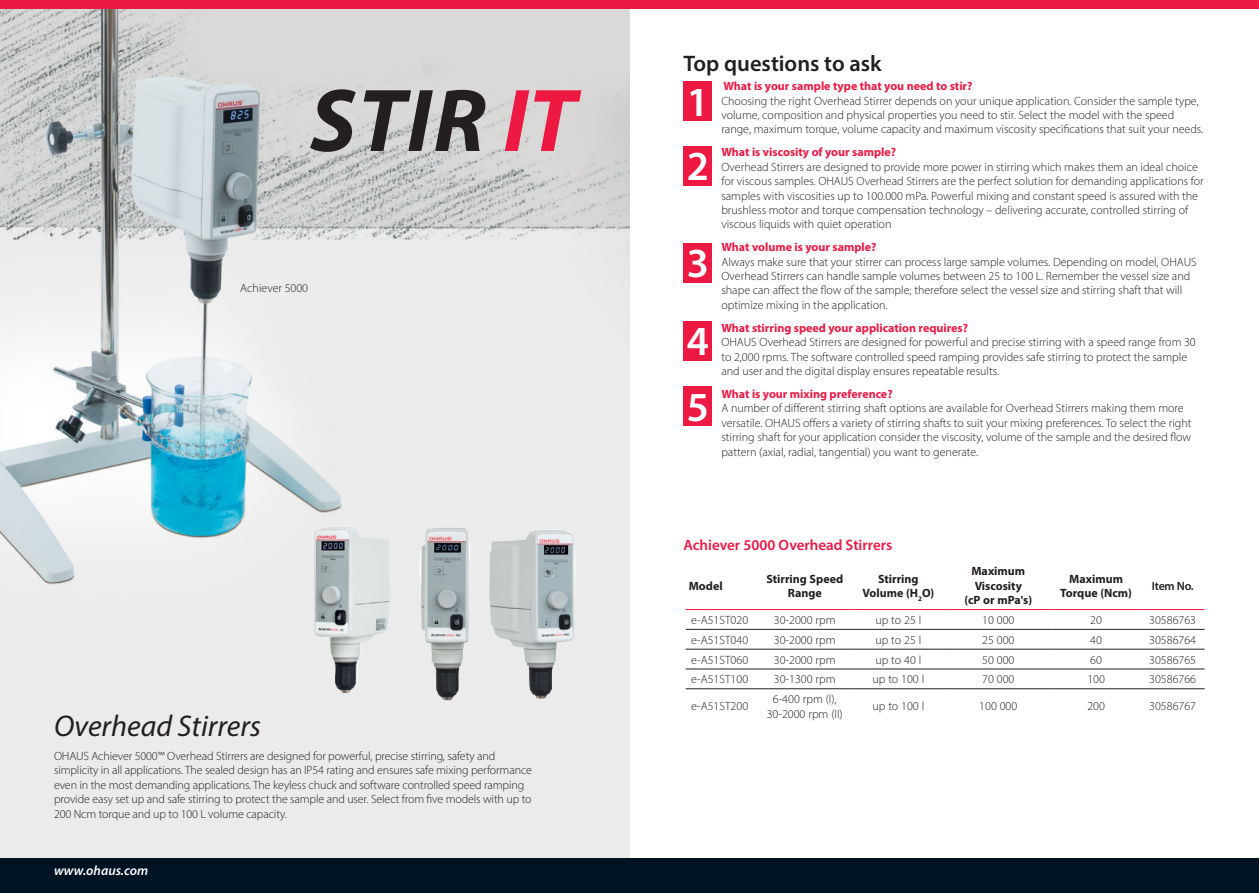
<style>
.page{position:relative;width:1259px;height:893px;background:#fff}
.page>*{position:absolute;margin:0;border:0;box-sizing:border-box;transform-origin:0 0}
.t1{font:italic 700 90px "Myriad Pro";letter-spacing:.02em;color:#231f20}
.t2{font:600 41.4px "Myriad Pro";color:#fff}
.t3{font:italic 30px "Myriad Pro";color:#231f20}
.t4{font:600 22.5px "Myriad Pro";color:#231f20}
.Semi-Bold_Subhead-Re{font:600 15px "Myriad Pro";color:#ed1943}
.t5{font:italic 600 13.5px "Myriad Pro";color:#fff}
.FAQ_text{font:300 12px/14.4px "Myriad Pro";color:#231f20}
.FAQ_question{font:700 12px "Myriad Pro";color:#ed1943}
.Specs_Left_Column{font:300 12px/14.4px "Myriad Pro";color:#231f20;text-align:center}
.Specs_Header_Centere{font:700 12px/14.4px "Myriad Pro";color:#231f20;text-align:center}
.Specs_Centered_Text{font:300 12px "Myriad Pro";color:#231f20}
.Top_Row{font:600 12px "Myriad Pro";letter-spacing:-.02em;color:#231f20}
.s1{color:#ed1943}
</style>
<div class="page">
<img style="left:0;top:9px;width:629px;height:850px">
<div style="left:0;top:859px;width:1259px;height:34px;background:#001322"></div>
<div style="left:0;top:0;width:1259px;height:9px;background:#ed1943"></div>
<img style="left:419px;top:527px;width:52px;height:173px">
<img style="left:314px;top:526px;width:76px;height:167px">
<img style="left:488px;top:530px;width:91px;height:168px">
<div style="left:683px;top:81px;width:29px;height:40px;background:#ed1943"></div>
<div style="left:683px;top:146px;width:29px;height:39px;background:#ed1943"></div>
<div style="left:683px;top:243px;width:29px;height:40px;background:#ed1943"></div>
<div style="left:683px;top:321px;width:29px;height:40px;background:#ed1943"></div>
<div style="left:683px;top:386px;width:29px;height:40px;background:#ed1943"></div>
<hr style="left:685px;top:629px;width:73px;height:1px;background:#231f20">
<hr style="left:758px;top:629px;width:93px;height:1px;background:#231f20">
<hr style="left:851px;top:629px;width:94px;height:1px;background:#231f20">
<hr style="left:945px;top:629px;width:106px;height:1px;background:#231f20">
<hr style="left:1051px;top:629px;width:89px;height:1px;background:#231f20">
<hr style="left:1140px;top:629px;width:64px;height:1px;background:#231f20">
<hr style="left:685px;top:649px;width:73px;height:1px;background:#231f20">
<hr style="left:758px;top:649px;width:93px;height:1px;background:#231f20">
<hr style="left:851px;top:649px;width:94px;height:1px;background:#231f20">
<hr style="left:945px;top:649px;width:106px;height:1px;background:#231f20">
<hr style="left:1051px;top:649px;width:89px;height:1px;background:#231f20">
<hr style="left:1140px;top:649px;width:64px;height:1px;background:#231f20">
<hr style="left:685px;top:669px;width:73px;height:1px;background:#231f20">
<hr style="left:758px;top:669px;width:93px;height:1px;background:#231f20">
<hr style="left:851px;top:669px;width:94px;height:1px;background:#231f20">
<hr style="left:945px;top:669px;width:106px;height:1px;background:#231f20">
<hr style="left:1051px;top:669px;width:89px;height:1px;background:#231f20">
<hr style="left:1140px;top:669px;width:64px;height:1px;background:#231f20">
<hr style="left:685px;top:688px;width:73px;height:1px;background:#231f20">
<hr style="left:758px;top:688px;width:93px;height:1px;background:#231f20">
<hr style="left:851px;top:688px;width:94px;height:1px;background:#231f20">
<hr style="left:945px;top:688px;width:106px;height:1px;background:#231f20">
<hr style="left:1051px;top:688px;width:89px;height:1px;background:#231f20">
<hr style="left:1140px;top:688px;width:64px;height:1px;background:#231f20">
<hr style="left:685px;top:609px;width:73px;height:1px;background:#ed1943">
<hr style="left:758px;top:609px;width:93px;height:1px;background:#ed1943">
<hr style="left:851px;top:609px;width:94px;height:1px;background:#ed1943">
<hr style="left:945px;top:609px;width:106px;height:1px;background:#ed1943">
<hr style="left:1051px;top:609px;width:89px;height:1px;background:#ed1943">
<hr style="left:1140px;top:609px;width:64px;height:1px;background:#ed1943">
<p class="t1" style="left:310px;top:62px;width:267px">STIR <span class="s1">IT</span></p>
<p class="FAQ_text" style="left:240px;top:280px;width:69px">Achiever 5000</p>
<p class="t3" style="left:54px;top:707px;width:209px">Overhead Stirrers</p>
<p class="FAQ_text" style="left:54px;top:749px;width:479px">OHAUS Achiever 5000™ Overhead Stirrers are designed for powerful, precise stirring, safety and simplicity in all applications. The sealed design has an IP54 rating and ensures safe mixing performance even in the most demanding applications. The keyless chuck and software controlled speed ramping provide easy set up and safe stirring to protect the sample and user. Select from five models with up to 200 Ncm torque and up to 100 L volume capacity.</p>
<p class="t5" style="left:54px;top:862px;width:96px">www.ohaus.com</p>
<p class="t4" style="left:683px;top:49px;width:200px">Top questions to ask</p>
<p class="t2" style="left:686px;top:76px;width:24px">1</p>
<p class="t2" style="left:686px;top:139px;width:24px">2</p>
<p class="t2" style="left:686px;top:237px;width:24px">3</p>
<p class="t2" style="left:686px;top:315px;width:24px">4</p>
<p class="t2" style="left:686px;top:381px;width:24px">5</p>
<p class="FAQ_question" style="left:723px;top:78px;width:251px">What is your sample type that you need to stir?</p>
<p class="FAQ_text" style="left:721px;top:93px;width:483px">Choosing the right Overhead Stirrer depends on your unique application. Consider the sample type, volume, composition and physical properties you need to stir. Select the model with the speed range, maximum torque, volume capacity and maximum viscosity specifications that suit your needs.</p>
<p class="FAQ_question" style="left:721px;top:144px;width:176px">What is viscosity of your sample?</p>
<p class="FAQ_text" style="left:721px;top:159px;width:484px">Overhead Stirrers are designed to provide more power in stirring which makes them an ideal choice for viscous samples. OHAUS Overhead Stirrers are the perfect solution for demanding applications for samples with viscosities up to 100.000 mPa. Powerful mixing and constant speed is assured with the brushless motor and torque compensation technology – delivering accurate, controlled stirring of viscous liquids with quiet operation</p>
<p class="FAQ_question" style="left:721px;top:239px;width:157px">What volume is your sample?</p>
<p class="FAQ_text" style="left:721px;top:254px;width:477px">Always make sure that your stirrer can process large sample volumes. Depending on model, OHAUS Overhead Stirrers can handle sample volumes between 25 to 100 L. Remember the vessel size and shape can affect the flow of the sample; therefore select the vessel size and stirring shaft that will optimize mixing in the application.</p>
<p class="FAQ_question" style="left:721px;top:320px;width:248px">What stirring speed your application requires?</p>
<p class="FAQ_text" style="left:721px;top:335px;width:476px">OHAUS Overhead Stirrers are designed for powerful and precise stirring with a speed range from 30 to 2,000 rpms. The software controlled speed ramping provides safe stirring to protect the sample and user and the digital display ensures repeatable results.</p>
<p class="FAQ_question" style="left:721px;top:386px;width:173px">What is your mixing preference?</p>
<p class="FAQ_text" style="left:721px;top:401px;width:472px">A number of different stirring shaft options are available for Overhead Stirrers making them more versatile. OHAUS offers a variety of stirring shafts to suit your mixing preferences. To select the right stirring shaft for your application consider the viscosity, volume of the sample and the desired flow pattern (axial, radial, tangential) you want to generate.</p>
<p class="Semi-Bold_Subhead-Re" style="left:683px;top:535px;width:210px">Achiever 5000 Overhead Stirrers</p>
<p class="Specs_Header_Centere" style="left:688px;top:578px;width:35px">Model</p>
<p class="Specs_Header_Centere" style="left:766px;top:571px;width:78px">Stirring Speed<br>Range</p>
<p class="Specs_Header_Centere" style="left:862px;top:571px;width:73px">Stirring<br>Volume (H<sub>2</sub>O)</p>
<p class="Specs_Header_Centere" style="left:964px;top:564px;width:69px">Maximum<br>Viscosity<br>(cP or mPa's)</p>
<p class="Specs_Header_Centere" style="left:1060px;top:571px;width:73px">Maximum<br>Torque (Ncm)</p>
<p class="Top_Row" style="left:1151px;top:578px;width:43px">Item No.</p>
<p class="Specs_Centered_Text" style="left:691px;top:613px;width:59px">e-A51ST020</p>
<p class="Specs_Left_Column" style="left:774px;top:613px;width:63px">30-2000 rpm</p>
<p class="Specs_Left_Column" style="left:875px;top:613px;width:47px">up to 25 l</p>
<p class="Specs_Left_Column" style="left:982px;top:613px;width:34px">10 000</p>
<p class="Specs_Left_Column" style="left:1090px;top:613px;width:13px">20</p>
<p class="FAQ_text" style="left:1149px;top:613px;width:48px">30586763</p>
<p class="Specs_Centered_Text" style="left:691px;top:632px;width:59px">e-A51ST040</p>
<p class="Specs_Left_Column" style="left:774px;top:632px;width:63px">30-2000 rpm</p>
<p class="Specs_Left_Column" style="left:875px;top:632px;width:47px">up to 25 l</p>
<p class="Specs_Left_Column" style="left:982px;top:632px;width:34px">25 000</p>
<p class="Specs_Left_Column" style="left:1090px;top:632px;width:13px">40</p>
<p class="FAQ_text" style="left:1149px;top:632px;width:48px">30586764</p>
<p class="Specs_Centered_Text" style="left:691px;top:652px;width:59px">e-A51ST060</p>
<p class="Specs_Left_Column" style="left:774px;top:652px;width:63px">30-2000 rpm</p>
<p class="Specs_Left_Column" style="left:875px;top:652px;width:47px">up to 40 l</p>
<p class="Specs_Left_Column" style="left:982px;top:652px;width:34px">50 000</p>
<p class="Specs_Left_Column" style="left:1090px;top:652px;width:13px">60</p>
<p class="FAQ_text" style="left:1149px;top:652px;width:48px">30586765</p>
<p class="Specs_Centered_Text" style="left:691px;top:672px;width:59px">e-A51ST100</p>
<p class="Specs_Left_Column" style="left:774px;top:672px;width:63px">30-1300 rpm</p>
<p class="Specs_Left_Column" style="left:872px;top:672px;width:53px">up to 100 l</p>
<p class="Specs_Left_Column" style="left:982px;top:672px;width:34px">70 000</p>
<p class="Specs_Left_Column" style="left:1087px;top:672px;width:19px">100</p>
<p class="FAQ_text" style="left:1149px;top:672px;width:48px">30586766</p>
<p class="Specs_Centered_Text" style="left:691px;top:699px;width:59px">e-A51ST200</p>
<p class="Specs_Left_Column" style="left:767px;top:692px;width:77px">6-400 rpm (I),<br>30-2000 rpm (II)</p>
<p class="Specs_Left_Column" style="left:872px;top:699px;width:53px">up to 100 l</p>
<p class="Specs_Left_Column" style="left:979px;top:699px;width:40px">100 000</p>
<p class="Specs_Left_Column" style="left:1087px;top:699px;width:19px">200</p>
<p class="FAQ_text" style="left:1149px;top:699px;width:48px">30586767</p>
</div>
